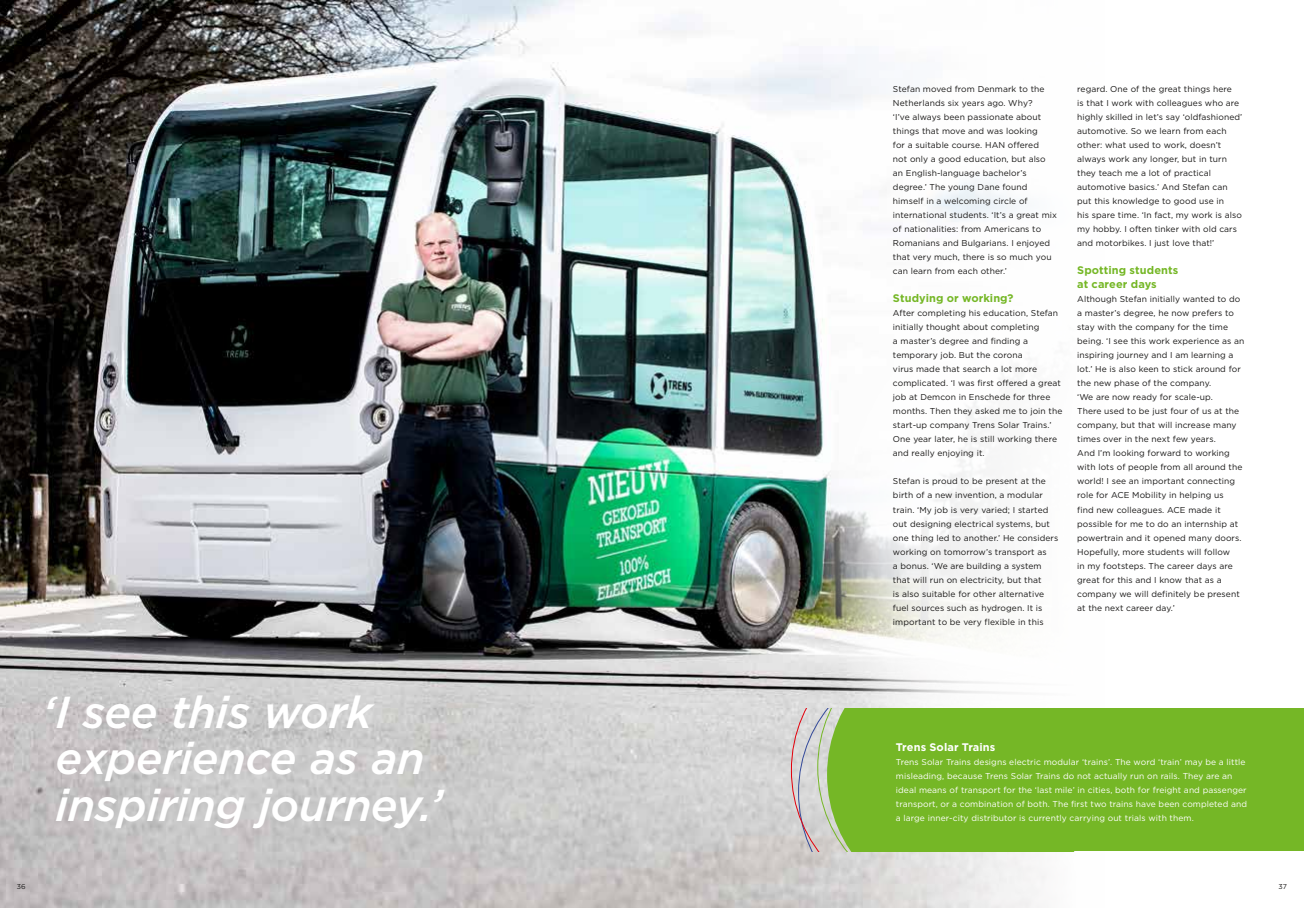
<style>
.page{position:relative;width:1304px;height:908px;background:#fff}
.page>*{position:absolute;margin:0;border:0;box-sizing:border-box;transform-origin:0 0}
.t1{font:italic 500 44.6px/46.5px "Gotham HTF";letter-spacing:-.01em;color:#fff}
.t2{font:700 11px/14px "Gotham HTF";letter-spacing:.005em;color:#75b726}
.t3{font:700 11px "Gotham HTF";letter-spacing:.005em;color:#fff}
.t4{font:8.5px/14px "Gotham HTF";letter-spacing:.01em;color:#181716}
.t5{font:8.5px/14px "Gotham HTF";letter-spacing:.01em;color:#fff}
.t6{font:7px "Gotham HTF";color:#181716}
</style>
<div class="page">
<img style="left:0;top:0;width:1020px;height:708px">
<img style="left:0;top:708px;width:1105px;height:199px">
<div style="left:816px;top:274px;width:392px;height:528px;background:#fff;border-radius:50%"></div>
<svg style="left:791px;top:708px;width:169px;height:142px;background:#8bbc4f"></svg>
<div style="left:960px;top:708px;width:344px;height:142px;background:#75b726"></div>
<h1 class="t1" style="left:43px;top:688px;width:402px">‘I see this work experience as an inspiring journey.’</h1>
<p class="t4" style="left:893px;top:82px;width:166px">Stefan moved from Denmark to the Netherlands six years ago. Why?<br>‘I’ve always been passionate about things that move and was looking<br>for a suitable course. HAN offered<br>not only a good education, but also an English-language bachelor’s degree.’ The young Dane found himself in a welcoming circle of international students. ‘It’s a great mix of nationalities: from Americans to Romanians and Bulgarians. I enjoyed that very much, there is so much you can learn from each other.’</p>
<p class="t2" style="left:893px;top:291px;width:122px">Studying or working?</p>
<p class="t4" style="left:893px;top:306px;width:171px">After completing his education, Stefan initially thought about completing<br>a master’s degree and finding a temporary job. But the corona<br>virus made that search a lot more complicated. ‘I was first offered a great job at Demcon in Enschede for three months. Then they asked me to join the start-up company Trens Solar Trains.’ One year later, he is still working there and really enjoying it.</p>
<p class="t4" style="left:893px;top:474px;width:167px">Stefan is proud to be present at the birth of a new invention, a modular train. ‘My job is very varied; I started out designing electrical systems, but one thing led to another.’ He considers working on tomorrow’s transport as<br>a bonus. ‘We are building a system that will run on electricity, but that<br>is also suitable for other alternative fuel sources such as hydrogen. It is important to be very flexible in this</p>
<p class="t4" style="left:1077px;top:82px;width:167px">regard. One of the great things here<br>is that I work with colleagues who are highly skilled in let’s say ‘oldfashioned’ automotive. So we learn from each other: what used to work, doesn’t always work any longer, but in turn they teach me a lot of practical automotive basics.’ And Stefan can put this knowledge to good use in<br>his spare time. ‘In fact, my work is also my hobby. I often tinker with old cars and motorbikes. I just love that!’</p>
<p class="t2" style="left:1077px;top:263px;width:103px">Spotting students at career days</p>
<p class="t4" style="left:1077px;top:292px;width:169px">Although Stefan initially wanted to do a master’s degree, he now prefers to stay with the company for the time being. ‘I see this work experience as an inspiring journey and I am learning a lot.’ He is also keen to stick around for the new phase of the company.<br>‘We are now ready for scale-up.<br>There used to be just four of us at the company, but that will increase many times over in the next few years.<br>And I’m looking forward to working with lots of people from all around the world! I see an important connecting role for ACE Mobility in helping us<br>find new colleagues. ACE made it possible for me to do an internship at powertrain and it opened many doors.<br>Hopefully, more students will follow<br>in my footsteps. The career days are great for this and I know that as a company we will definitely be present at the next career day.’</p>
<p class="t3" style="left:896px;top:740px;width:101px">Trens Solar Trains</p>
<p class="t5" style="left:896px;top:754px;width:353px">Trens Solar Trains designs electric modular ‘trains’. The word ‘train’ may be a little misleading, because Trens Solar Trains do not actually run on rails. They are an ideal means of transport for the ‘last mile’ in cities, both for freight and passenger transport, or a combination of both. The first two trains have been completed and a large inner-city distributor is currently carrying out trials with them.</p>
<p class="t6" style="left:17px;top:882px;width:10px">36</p>
<p class="t6" style="left:1278px;top:882px;width:10px">37</p>
</div>
